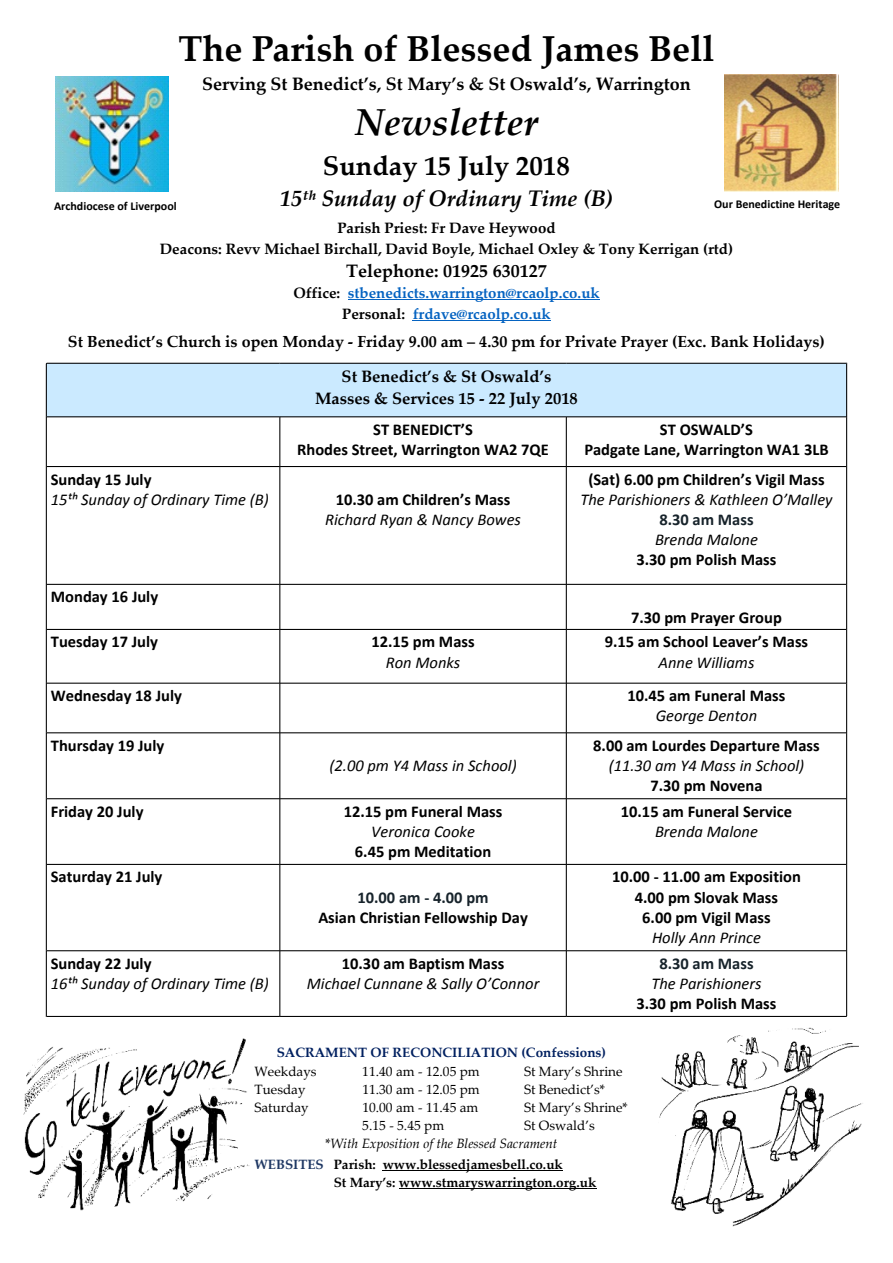
<style>
.page{position:relative;width:893px;height:1263px;background:#fff}
.page>*{position:absolute;margin:0;border:0;box-sizing:border-box;transform-origin:0 0}
.t1{font:italic 700 37.5px "Palatino Linotype";color:#000}
.t2{font:700 36px "Palatino Linotype";color:#000}
.t3{font:700 27px "Palatino Linotype";color:#000}
.t4{font:italic 700 22.5px "Palatino Linotype";color:#000}
.t5{font:700 18px "Palatino Linotype";color:#000}
.t6{font:700 16.5px/20.1px "Calibri";color:#000;text-align:center}
.t7{font:italic 16.5px "Calibri";color:#000}
.t8{font:700 16.5px/22.2px "Palatino Linotype";color:#000;text-align:center}
.t9{font:700 16.5px "Calibri";color:#17232b}
.t10{font:700 16.05px "Palatino Linotype";color:#000}
.t11{font:700 15px/20.2px "Palatino Linotype";color:#000;text-align:center}
.t12{font:700 15px/20.2px "Palatino Linotype";color:#0563c1;text-align:center}
.t13{font:13.5px "Palatino Linotype";color:#000}
.t14{font:700 13.5px/18.1px "Palatino Linotype";color:#000}
.t15{font:italic 13.5px/18.1px "Palatino Linotype";color:#000}
.t16{font:700 13.5px "Palatino Linotype";color:#002060}
.t17{font:700 12px "Calibri";color:#000}
.s1{color:#000}
.s2{font-style:normal}
.s3{color:#1f3864}
.s4{font-size:13.35px}
</style>
<div class="page">
<img style="left:55px;top:76px;width:114px;height:116px">
<img style="left:725px;top:75px;width:114px;height:116px">
<svg style="left:46px;top:363px;width:801px;height:654px"></svg>
<hr style="left:348px;top:299px;width:252px;height:1px;background:#0563c1">
<hr style="left:413px;top:320px;width:138px;height:1px;background:#0563c1">
<hr style="left:383px;top:1170px;width:180px;height:1px;background:#000">
<hr style="left:399px;top:1188px;width:197px;height:1px;background:#000">
<img style="left:23px;top:1038px;width:226px;height:172px">
<img style="left:659px;top:1027px;width:204px;height:200px">
<h2 class="t2" style="left:179px;top:34px;width:537px">The Parish of Blessed James Bell</h2>
<p class="t5" style="left:202px;top:77px;width:490px">Serving St Benedict’s, St Mary’s &amp; St Oswald’s, Warrington</p>
<h1 class="t1" style="left:355px;top:108px;width:185px">Newsletter</h1>
<h3 class="t3" style="left:323px;top:155px;width:249px">Sunday 15 July 2018</h3>
<h3 class="t4" style="left:280px;top:190px;width:335px">15ᵗffį Sunday of Ordinary Time (B)</h3>
<p class="t17" style="left:54px;top:201px;width:124px">Archdiocese of Liverpool</p>
<p class="t17" style="left:714px;top:199px;width:128px">Our Benedictine Heritage</p>
<p class="t11" style="left:160px;top:220px;width:575px">Parish Priest: Fr Dave Heywood<br>Deacons: Revv Michael Birchall, David Boyle, Michael Oxley &amp; Tony Kerrigan (rtd)</p>
<p class="t5" style="left:346px;top:264px;width:202px">Telephone: 01925 630127</p>
<p class="t12" style="left:293px;top:285px;width:308px"><span class="s1">Office:</span> stbenedicts.warrington@rcaolp.co.uk<br><span class="s1">Personal:</span> frdave@rcaolp.co.uk</p>
<p class="t10" style="left:68px;top:336px;width:758px">St Benedict’s Church is open Monday - Friday 9.00 am – 4.30 pm for Private Prayer (Exc. Bank Holidays)</p>
<p class="t8" style="left:315px;top:367px;width:264px">St Benedict’s &amp; St Oswald’s<br>Masses &amp; Services 15 - 22 July 2018</p>
<p class="t6" style="left:297px;top:421px;width:253px">ST BENEDICT’S<br>Rhodes Street, Warrington WA2 7QE</p>
<p class="t6" style="left:584px;top:421px;width:246px">ST OSWALD’S<br>Padgate Lane, Warrington WA1 3LB</p>
<p class="t6" style="left:51px;top:470px;width:102px">Sunday 15 July</p>
<p class="t7" style="left:51px;top:492px;width:220px">15th Sunday of Ordinary Time (B)</p>
<p class="t6" style="left:336px;top:490px;width:176px">10.30 am Children’s Mass</p>
<p class="t7" style="left:325px;top:512px;width:197px">Richard Ryan &amp; Nancy Bowes</p>
<p class="t6" style="left:51px;top:588px;width:109px">Monday 16 July</p>
<p class="t6" style="left:51px;top:633px;width:109px">Tuesday 17 July</p>
<p class="t6" style="left:371px;top:633px;width:105px">12.15 pm Mass</p>
<p class="t7" style="left:386px;top:655px;width:76px">Ron Monks</p>
<p class="t6" style="left:588px;top:470px;width:238px">(Sat) 6.00 pm Children’s Vigil Mass</p>
<p class="t7" style="left:580px;top:492px;width:254px">The Parishioners &amp; Kathleen O’Malley</p>
<p class="t9" style="left:659px;top:512px;width:96px">8.30 am Mass</p>
<p class="t7" style="left:655px;top:533px;width:104px">Brenda Malone</p>
<p class="t6" style="left:636px;top:551px;width:141px">3.30 pm Polish Mass</p>
<p class="t6" style="left:631px;top:608px;width:152px">7.30 pm Prayer Group</p>
<p class="t6" style="left:605px;top:633px;width:205px">9.15 am School Leaver’s Mass</p>
<p class="t7" style="left:658px;top:655px;width:97px">Anne Williams</p>
<p class="t6" style="left:51px;top:687px;width:133px">Wednesday 18 July</p>
<p class="t6" style="left:627px;top:687px;width:159px">10.45 am Funeral Mass</p>
<p class="t7" style="left:656px;top:709px;width:103px">George Denton</p>
<p class="t6" style="left:51px;top:737px;width:115px">Thursday 19 July</p>
<p class="t7" style="left:329px;top:759px;width:189px">(2.00 pm Y4 Mass in School)</p>
<p class="t6" style="left:593px;top:737px;width:228px">8.00 am Lourdes Departure Mass</p>
<p class="t7" style="left:609px;top:759px;width:197px">(11.30 am Y4 Mass in School)</p>
<p class="t6" style="left:650px;top:777px;width:114px">7.30 pm Novena</p>
<p class="t6" style="left:51px;top:802px;width:94px">Friday 20 July</p>
<p class="t6" style="left:344px;top:802px;width:160px">12.15 pm Funeral Mass</p>
<p class="t7" style="left:371px;top:824px;width:105px">Veronica Cooke</p>
<p class="t6" style="left:355px;top:843px;width:138px">6.45 pm Meditation</p>
<p class="t6" style="left:51px;top:868px;width:113px">Saturday 21 July</p>
<p class="t6" style="left:51px;top:954px;width:102px">Sunday 22 July</p>
<p class="t7" style="left:51px;top:976px;width:220px">16th Sunday of Ordinary Time (B)</p>
<p class="t9" style="left:357px;top:890px;width:133px">10.00 am - 4.00 pm</p>
<p class="t6" style="left:318px;top:908px;width:211px">Asian Christian Fellowship Day</p>
<p class="t6" style="left:342px;top:954px;width:164px">10.30 am Baptism Mass</p>
<p class="t7" style="left:307px;top:976px;width:234px">Michael Cunnane &amp; Sally O’Connor</p>
<p class="t6" style="left:621px;top:802px;width:173px">10.15 am Funeral Service</p>
<p class="t7" style="left:655px;top:824px;width:104px">Brenda Malone</p>
<p class="t6" style="left:612px;top:868px;width:190px">10.00 - 11.00 am Exposition<br>4.00 pm Slovak Mass<br>6.00 pm Vigil Mass</p>
<p class="t7" style="left:652px;top:930px;width:110px">Holly Ann Prince</p>
<p class="t9" style="left:659px;top:956px;width:96px">8.30 am Mass</p>
<p class="t7" style="left:651px;top:976px;width:112px">The Parishioners</p>
<p class="t6" style="left:636px;top:995px;width:141px">3.30 pm Polish Mass</p>
<p class="t16" style="left:277px;top:1047px;width:331px">SACRAMENT OF RECONCILIATION (Confessions)</p>
<p class="t13" style="left:254px;top:1066px;width:64px">Weekdays</p>
<p class="t13" style="left:362px;top:1066px;width:119px">11.40 am - 12.05 pm</p>
<p class="t13" style="left:524px;top:1066px;width:100px">St Mary’s Shrine</p>
<p class="t13" style="left:254px;top:1084px;width:53px">Tuesday</p>
<p class="t13" style="left:362px;top:1084px;width:119px">11.30 am - 12.05 pm</p>
<p class="t13" style="left:524px;top:1084px;width:83px">St Benedict’s*</p>
<p class="t13" style="left:254px;top:1102px;width:56px">Saturday</p>
<p class="t13" style="left:362px;top:1102px;width:118px">10.00 am - 11.45 am</p>
<p class="t13" style="left:524px;top:1102px;width:105px">St Mary’s Shrine*</p>
<p class="t13" style="left:362px;top:1120px;width:83px">5.15 - 5.45 pm</p>
<p class="t15" style="left:325px;top:1118px;width:271px;text-indent:199px"><span class="s2">St Oswald’s *</span>With Exposition of the Blessed Sacrament</p>
<p class="t14" style="left:334px;top:1157px;width:264px;text-indent:-79px"><span class="s3">WEBSITES</span> Parish: www.blessedjamesbell.co.uk<br><span class="s4">St Mary’s</span>: www.stmaryswarrington.org.uk</p>
</div>
